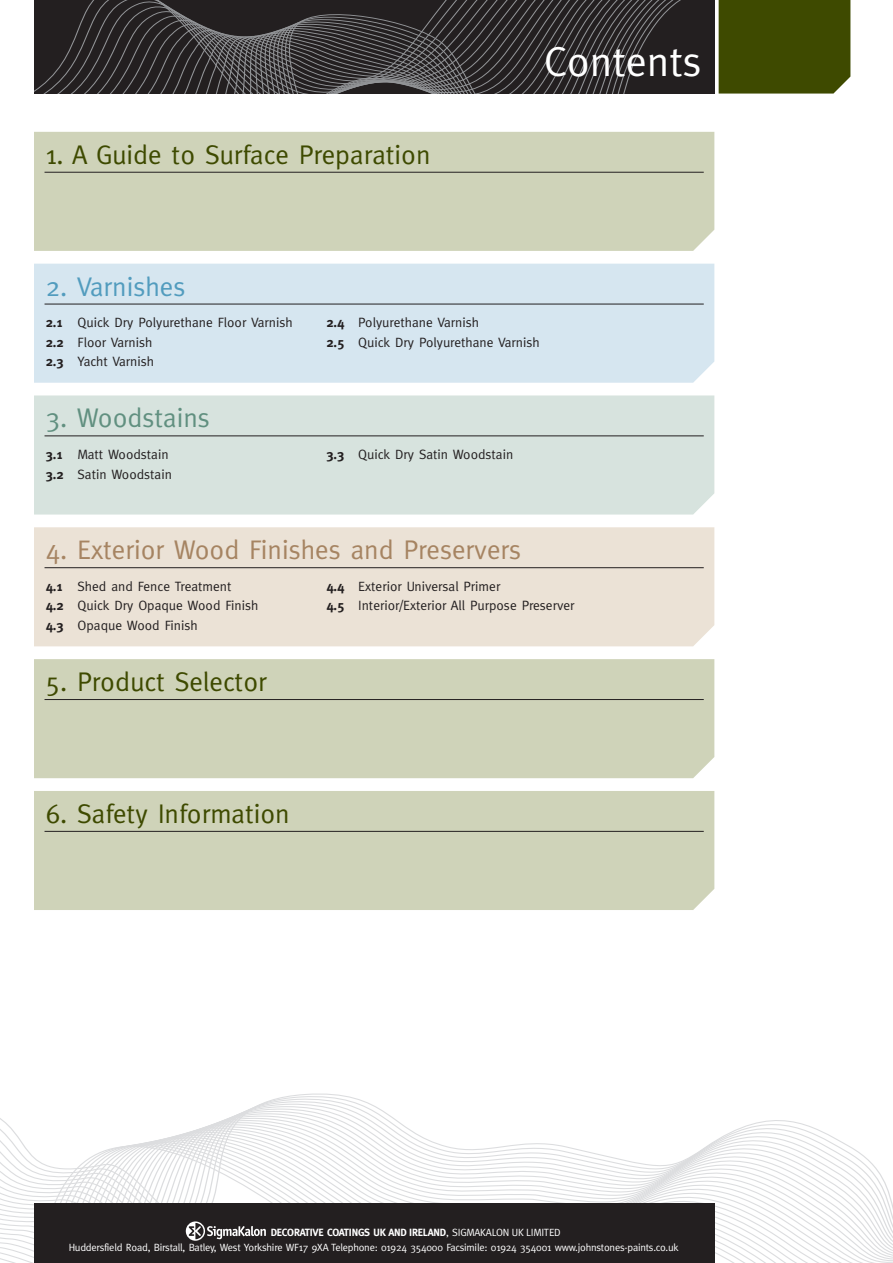
<style>
.page{position:relative;width:893px;height:1263px;background:#fff}
.page>*{position:absolute;margin:0;border:0;box-sizing:border-box;transform-origin:0 0}
.t1{font:42px "Meta";color:#fff}
.t2{font:27px "Meta";color:#3e4a00}
.t3{font:27px "Meta";color:#a68462}
.t4{font:27px "Meta";color:#619080}
.t5{font:27px "Meta";color:#529cbe}
.t6{font:13.5px/19.2px "Meta";color:#231f20}
.t7{font:10.5px/15px "Meta";letter-spacing:-.02em;color:#fff}
.s1{font-weight:700}
</style>
<div class="page">
<svg style="left:0;top:1093px;width:893px;height:170px"></svg>
<svg style="left:34px;top:0;width:680px;height:94px;background:#353233"></svg>
<div style="left:719px;top:0;width:131px;height:94px;background:#3e4a00"></div>
<div style="left:34px;top:132px;width:680px;height:119px;background:#cfd3b9"></div>
<hr style="left:45px;top:172px;width:659px;height:1px;background:#231f20">
<div style="left:34px;top:264px;width:680px;height:119px;background:#d6e6f0"></div>
<hr style="left:45px;top:304px;width:659px;height:1px;background:#231f20">
<div style="left:34px;top:395px;width:680px;height:119px;background:#d7e3de"></div>
<hr style="left:45px;top:435px;width:659px;height:1px;background:#231f20">
<div style="left:34px;top:527px;width:680px;height:119px;background:#ebe2d6"></div>
<hr style="left:45px;top:567px;width:659px;height:1px;background:#231f20">
<div style="left:34px;top:659px;width:680px;height:119px;background:#cfd3b9"></div>
<hr style="left:45px;top:699px;width:659px;height:1px;background:#231f20">
<div style="left:34px;top:791px;width:680px;height:119px;background:#cfd3b9"></div>
<hr style="left:45px;top:831px;width:659px;height:1px;background:#231f20">
<div style="left:34px;top:1203px;width:680px;height:60px;background:#231f20"></div>
<svg style="left:186px;top:1221px;width:80px;height:20px"></svg>
<h2 class="t2" style="left:46px;top:139px;width:386px">1. A Guide to Surface Preparation</h2>
<h1 class="t1" style="left:544px;top:36px;width:159px">Contents</h1>
<h2 class="t5" style="left:46px;top:270px;width:141px">2. Varnishes</h2>
<p class="t6" style="left:46px;top:313px;width:248px"><span class="s1">2.1</span> Quick Dry Polyurethane Floor Varnish<br><span class="s1">2.2</span> Floor Varnish<br><span class="s1">2.3</span> Yacht Varnish</p>
<p class="t6" style="left:326px;top:313px;width:215px"><span class="s1">2.4</span> Polyurethane Varnish<br><span class="s1">2.5</span> Quick Dry Polyurethane Varnish</p>
<h2 class="t4" style="left:46px;top:402px;width:166px">3. Woodstains</h2>
<p class="t6" style="left:46px;top:445px;width:128px"><span class="s1">3.1</span> Matt Woodstain<br><span class="s1">3.2</span> Satin Woodstain</p>
<p class="t6" style="left:326px;top:445px;width:188px"><span class="s1">3.3</span> Quick Dry Satin Woodstain</p>
<h2 class="t3" style="left:46px;top:534px;width:477px">4. Exterior Wood Finishes and Preservers</h2>
<p class="t6" style="left:46px;top:577px;width:214px"><span class="s1">4.1</span> Shed and Fence Treatment<br><span class="s1">4.2</span> Quick Dry Opaque Wood Finish<br><span class="s1">4.3</span> Opaque Wood Finish</p>
<p class="t6" style="left:326px;top:577px;width:250px"><span class="s1">4.4</span> Exterior Universal Primer<br><span class="s1">4.5</span> Interior/Exterior All Purpose Preserver</p>
<h2 class="t2" style="left:46px;top:666px;width:223px">5. Product Selector</h2>
<h2 class="t2" style="left:46px;top:798px;width:245px">6. Safety Information</h2>
<p class="t7" style="left:69px;top:1225px;width:611px;text-indent:202px"><span class="s1">DECORATIVE COATINGS UK AND IRELAND</span>, SIGMAKALON UK LIMITED<br>Huddersfield Road, Birstall, Batley, West Yorkshire WF17 9XA Telephone: 01924 354000 Facsimile: 01924 354001 www.johnstones-paints.co.uk</p>
</div>
